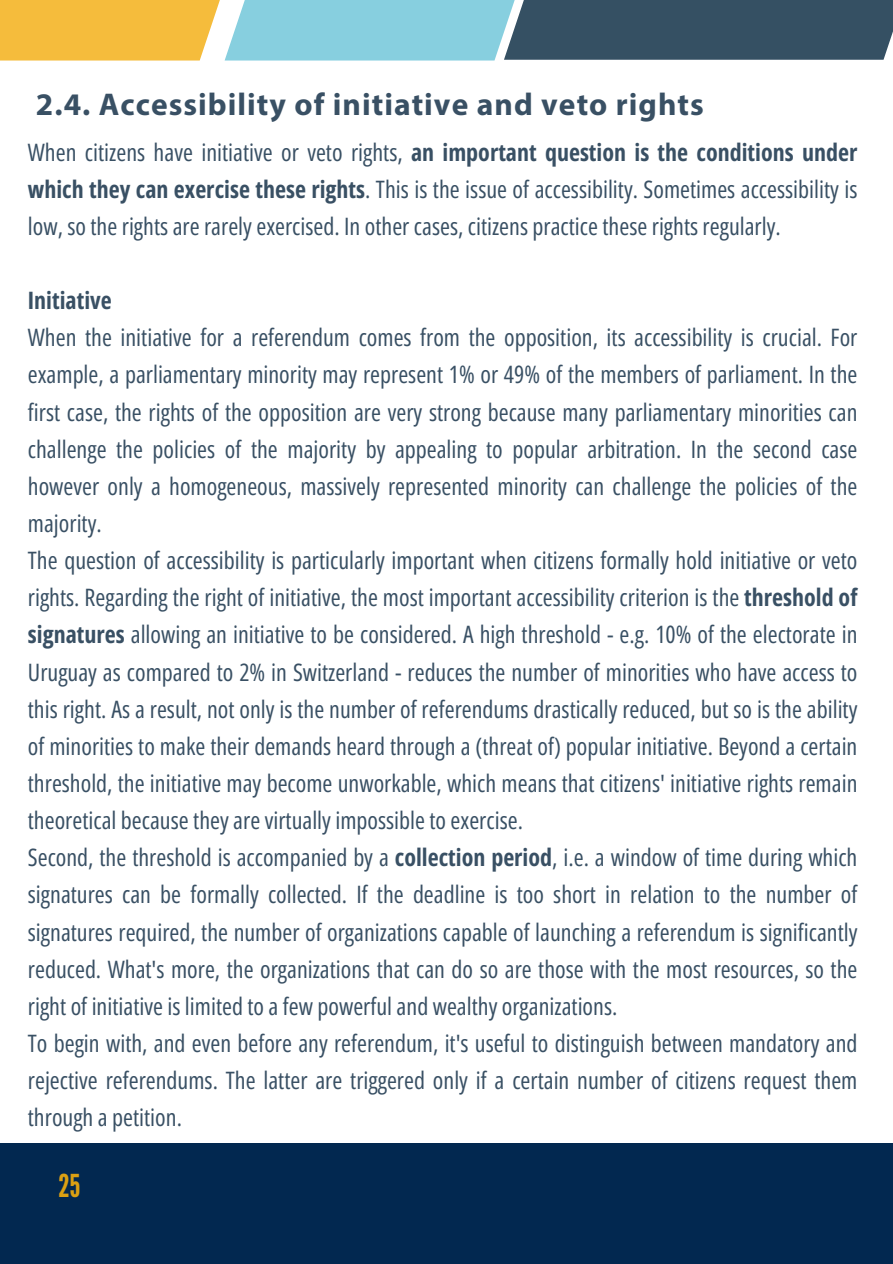
<style>
.page{position:relative;width:893px;height:1264px;background:#fff}
.page>*{position:absolute;margin:0;border:0;box-sizing:border-box;transform-origin:0 0}
.t1{font:700 31.5px "Myriad Pro";letter-spacing:.035em;color:#395064}
.t2{font:31.5px "League Gothic";color:#dba013}
.t3{font:24px/37.2px "Open Sans Condensed";color:#395064;text-align:justify}
.t4{font:700 24px "Open Sans Condensed";color:#395064}
.s1{font-weight:700}
</style>
<div class="page">
<div style="left:0;top:1143px;width:892px;height:120px;background:#022850"></div>
<div style="left:0;top:0;width:326px;height:61px;background:#f5bc3c"></div>
<div style="left:224px;top:0;width:360px;height:61px;background:#87cfdf"></div>
<div style="left:504px;top:0;width:388px;height:60px;background:#355063"></div>
<p class="t1" style="left:36px;top:92px;width:669px">2.4. Accessibility of initiative and veto rights</p>
<p class="t3" style="left:28px;top:133px;width:831px">When citizens have initiative or veto rights, <span class="s1">an important question is the conditions under which they can exercise these rights</span>. This is the issue of accessibility. Sometimes accessibility is low, so the rights are rarely exercised. In other cases, citizens practice these rights regularly.</p>
<p class="t4" style="left:28px;top:283px;width:85px">Initiative</p>
<p class="t3" style="left:28px;top:318px;width:831px">When the initiative for a referendum comes from the opposition, its accessibility is crucial. For example, a parliamentary minority may represent 1% or 49% of the members of parliament. In the first case, the rights of the opposition are very strong because many parliamentary minorities can challenge the policies of the majority by appealing to popular arbitration. In the second case however only a homogeneous, massively represented minority can challenge the policies of the majority.</p>
<p class="t3" style="left:28px;top:541px;width:831px">The question of accessibility is particularly important when citizens formally hold initiative or veto rights. Regarding the right of initiative, the most important accessibility criterion is the <span class="s1">threshold of signatures</span> allowing an initiative to be considered. A high threshold - e.g. 10% of the electorate in Uruguay as compared to 2% in Switzerland - reduces the number of minorities who have access to this right. As a result, not only is the number of referendums drastically reduced, but so is the ability of minorities to make their demands heard through a (threat of) popular initiative. Beyond a certain threshold, the initiative may become unworkable, which means that citizens' initiative rights remain theoretical because they are virtually impossible to exercise.</p>
<p class="t3" style="left:28px;top:838px;width:831px">Second, the threshold is accompanied by a <span class="s1">collection period</span>, i.e. a window of time during which signatures can be formally collected. If the deadline is too short in relation to the number of signatures required, the number of organizations capable of launching a referendum is significantly reduced. What's more, the organizations that can do so are those with the most resources, so the right of initiative is limited to a few powerful and wealthy organizations.</p>
<p class="t3" style="left:28px;top:1024px;width:831px">To begin with, and even before any referendum, it's useful to distinguish between mandatory and rejective referendums. The latter are triggered only if a certain number of citizens request them through a petition.</p>
<h1 class="t2" style="left:58px;top:1167px;width:24px">25</h1>
</div>
